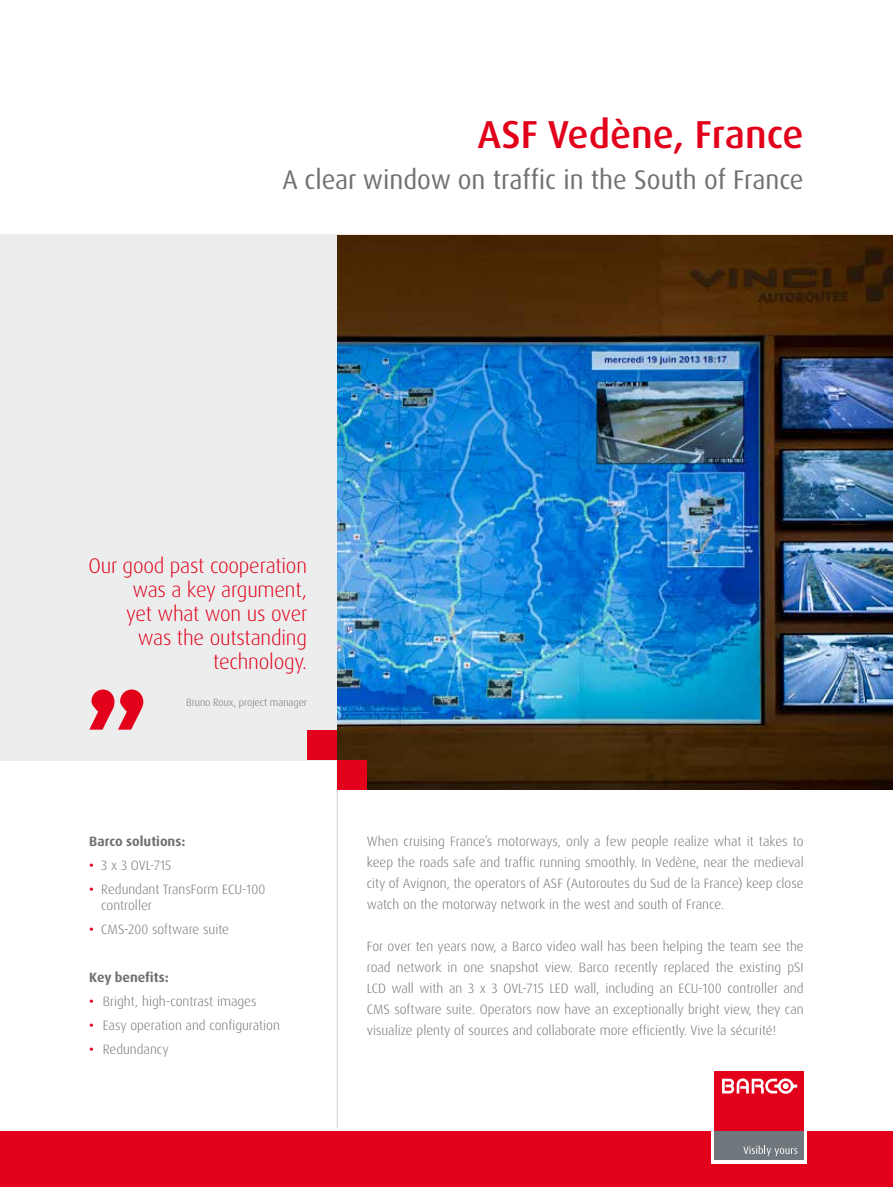
<style>
.page{position:relative;width:893px;height:1187px;background:#fff}
.page>*{position:absolute;margin:0;border:0;box-sizing:border-box;transform-origin:0 0}
.t1{font:500 39px "Dax Pro";color:#e2001a}
.t2{font:27px "Dax Pro";color:#707172}
.t3{font:300 21px/24px "Dax Pro";letter-spacing:-.01em;color:#e2001a;text-align:right}
.t4{font:300 13.5px/21px "Dax Pro";color:#707172;text-align:justify}
.t5{font:700 13.5px "Dax Pro";color:#707172}
.t6{font:300 10.5px "Dax Pro";letter-spacing:-.01em;color:#707172}
.s1{font-weight:500;color:#e2001a}
</style>
<div class="page">
<hr style="left:337px;top:234px;width:1px;height:939px;background:#9c9e9f">
<div style="left:0;top:234px;width:337px;height:526px;background:#eceded"></div>
<img style="left:337px;top:236px;width:556px;height:553px">
<div style="left:0;top:1130px;width:893px;height:56px;background:#e2001a"></div>
<hr style="left:0;top:1127px;width:893px;height:3px;background:#fff">
<div style="left:711px;top:1067px;width:96px;height:96px;background:#fff"></div>
<div style="left:714px;top:1130px;width:90px;height:30px;background:#70787d"></div>
<div style="left:714px;top:1070px;width:90px;height:60px;background:#e2001a"></div>
<svg style="left:743px;top:1145px;width:54px;height:11px"></svg>
<svg style="left:722px;top:1078px;width:75px;height:15px"></svg>
<div style="left:307px;top:730px;width:30px;height:30px;background:#e2001a"></div>
<div style="left:337px;top:760px;width:30px;height:29px;background:#e2001a"></div>
<svg style="left:89px;top:689px;width:54px;height:40px"></svg>
<h1 class="t1" style="left:477px;top:110px;width:328px">ASF Vedène, France</h1>
<h2 class="t2" style="left:282px;top:162px;width:523px">A clear window on traffic in the South of France</h2>
<h3 class="t3" style="left:89px;top:554px;width:220px">Our good past cooperation was a key argument,<br>yet what won us over was the outstanding technology.</h3>
<p class="t6" style="left:186px;top:695px;width:122px">Bruno Roux, project manager</p>
<p class="t5" style="left:89px;top:832px;width:98px">Barco solutions:</p>
<p class="t4" style="left:89px;top:854px;width:84px"><span class="s1">•</span> 3 x 3 OVL-715</p>
<p class="t4" style="left:101px;top:880px;width:166px;line-height:16.2px;text-indent:-12px"><span class="s1">•</span> Redundant TransForm ECU-100 controller</p>
<p class="t4" style="left:89px;top:918px;width:141px"><span class="s1">•</span> CMS-200 software suite</p>
<p class="t5" style="left:89px;top:968px;width:81px">Key benefits:</p>
<p class="t4" style="left:89px;top:990px;width:169px"><span class="s1">•</span> Bright, high-contrast images</p>
<p class="t4" style="left:89px;top:1014px;width:192px"><span class="s1">•</span> Easy operation and configuration</p>
<p class="t4" style="left:89px;top:1038px;width:81px"><span class="s1">•</span> Redundancy</p>
<p class="t4" style="left:367px;top:830px;width:438px">When cruising France’s motorways, only a few people realize what it takes to keep the roads safe and traffic running smoothly. In Vedène, near the medieval city of Avignon, the operators of ASF (Autoroutes du Sud de la France) keep close watch on the motorway network in the west and south of France.</p>
<p class="t4" style="left:367px;top:935px;width:438px">For over ten years now, a Barco video wall has been helping the team see the road network in one snapshot view. Barco recently replaced the existing pSI LCD wall with an 3 x 3 OVL-715 LED wall, including an ECU-100 controller and CMS software suite. Operators now have an exceptionally bright view, they can visualize plenty of sources and collaborate more efficiently. Vive la sécurité!</p>
</div>
